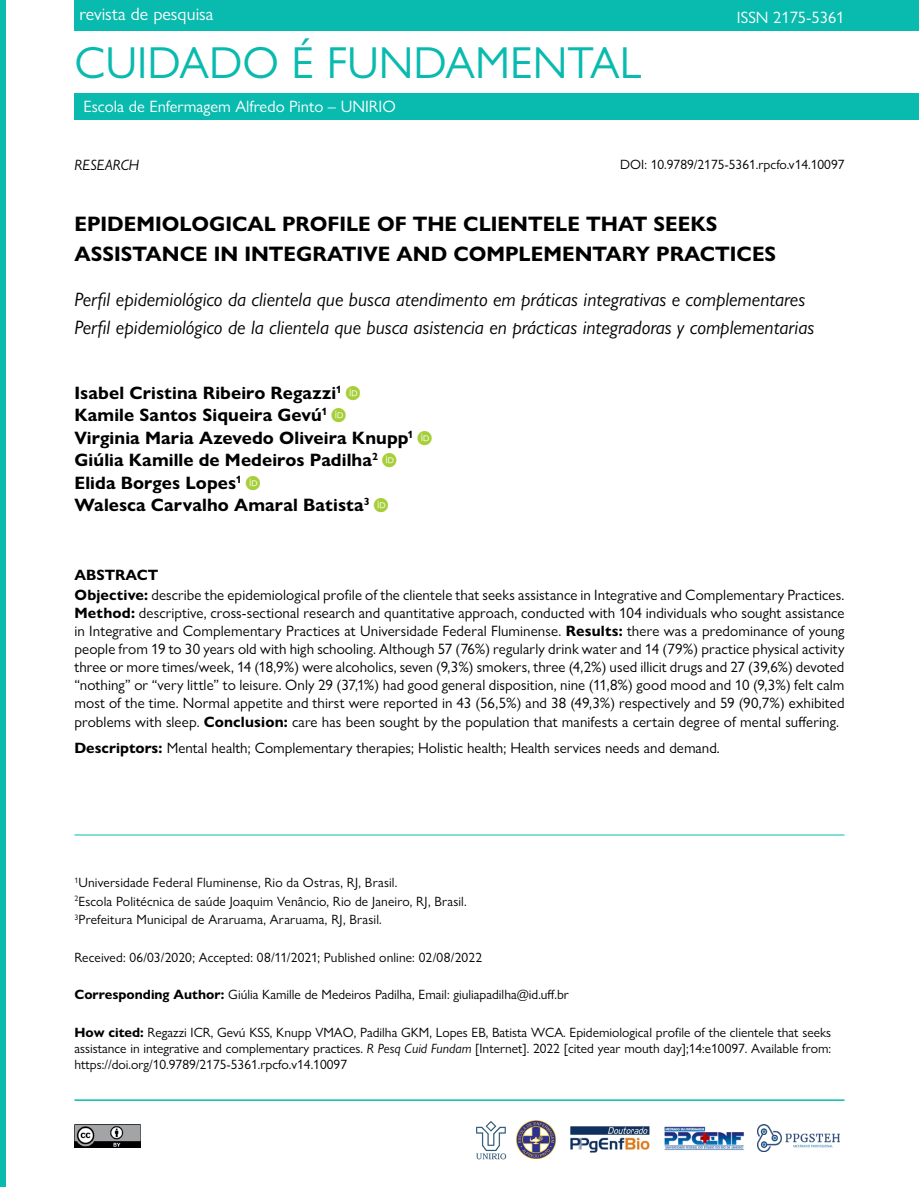
<style>
.page{position:relative;width:919px;height:1187px;background:#fff}
.page>*{position:absolute;margin:0;border:0;box-sizing:border-box;transform-origin:0 0}
.t1{font:45px "Gill Sans Nova";color:#09baae}
.t2{font:700 21px/30px "Gill Sans Nova";color:#000}
.t3{font:italic 19.5px/27.6px "Gill Sans Nova";color:#000}
.t4{font:700 18px/22.5px "Gill Sans Nova";letter-spacing:.005em;color:#000}
.t5{font:18px "Gill Sans Nova";color:#fff}
.t6{font:16.5px "Gill Sans Nova";color:#fff}
.t7{font:15px/18px "Gill Sans Nova";letter-spacing:.005em;color:#000}
.t8{font:italic 15px "Gill Sans Nova";color:#000}
.t9{font:13.5px/18.3px "Gill Sans Nova";letter-spacing:.005em;color:#000}
.s1{font-weight:700}
.s2{font-style:italic}
</style>
<div class="page">
<div style="left:74px;top:0;width:844px;height:31px;background:#09baae"></div>
<div style="left:74px;top:93px;width:844px;height:27px;background:#09baae"></div>
<div style="left:0;top:0;width:5px;height:1186px;background:#09baae"></div>
<img style="left:74px;top:1124px;width:66px;height:23px">
<hr style="left:74px;top:1099px;width:770px;height:1px;background:#09baae">
<img style="left:476px;top:1121px;width:31px;height:39px">
<img style="left:570px;top:1126px;width:80px;height:27px">
<img style="left:664px;top:1126px;width:80px;height:24px">
<img style="left:516px;top:1120px;width:39px;height:38px">
<img style="left:757px;top:1124px;width:82px;height:27px">
<hr style="left:74px;top:834px;width:770px;height:1px;background:#09baae">
<p class="t5" style="left:79px;top:3px;width:135px">revista de pesquisa</p>
<h1 class="t1" style="left:74px;top:35px;width:568px">CUIDADO É FUNDAMENTAL</h1>
<p class="t6" style="left:84px;top:97px;width:313px">Escola de Enfermagem Alfredo Pinto – UNIRIO</p>
<p class="t6" style="left:736px;top:7px;width:109px">ISSN 2175-5361</p>
<p class="t8" style="left:74px;top:156px;width:66px">RESEARCH</p>
<p class="t9" style="left:620px;top:155px;width:226px">DOI: 10.9789/2175-5361.rpcfo.v14.10097</p>
<h2 class="t2" style="left:74px;top:209px;width:703px">EPIDEMIOLOGICAL PROFILE OF THE CLIENTELE THAT SEEKS<br>ASSISTANCE IN INTEGRATIVE AND COMPLEMENTARY PRACTICES</h2>
<h3 class="t3" style="left:74px;top:285px;width:741px">Perfil epidemiológico da clientela que busca atendimento em práticas integrativas e complementares<br>Perfil epidemiológico de la clientela que busca asistencia en prácticas integradoras y complementarias</h3>
<p class="t4" style="left:74px;top:381px;width:340px">Isabel Cristina Ribeiro Regazzi<sup>1<br></sup>Kamile Santos Siqueira Gevú<sup>1<br></sup>Virginia Maria Azevedo Oliveira Knupp<sup>1<br></sup>Giúlia Kamille de Medeiros Padilha<sup>2<br></sup>Elida Borges Lopes<sup>1<br></sup>Walesca Carvalho Amaral Batista<sup>3</sup></p>
<p class="t7" style="left:74px;top:565px;width:771px;line-height:20.1px"><span class="s1">ABSTRACT<br>Objective:</span> describe the epidemiological profile of the clientele that seeks assistance in Integrative and Complementary Practices.</p>
<p class="t7" style="left:74px;top:604px;width:771px;text-align:justify"><span class="s1">Method:</span> descriptive, cross-sectional research and quantitative approach, conducted with 104 individuals who sought assistance in Integrative and Complementary Practices at Universidade Federal Fluminense. <span class="s1">Results:</span> there was a predominance of young people from 19 to 30 years old with high schooling. Although 57 (76%) regularly drink water and 14 (79%) practice physical activity three or more times/week, 14 (18,9%) were alcoholics, seven (9,3%) smokers, three (4,2%) used illicit drugs and 27 (39,6%) devoted “nothing” or “very little” to leisure. Only 29 (37,1%) had good general disposition, nine (11,8%) good mood and 10 (9,3%) felt calm most of the time. Normal appetite and thirst were reported in 43 (56,5%) and 38 (49,3%) respectively and 59 (90,7%) exhibited problems with sleep. <span class="s1">Conclusion:</span> care has been sought by the population that manifests a certain degree of mental suffering.</p>
<p class="t7" style="left:74px;top:738px;width:647px"><span class="s1">Descriptors:</span> Mental health; Complementary therapies; Holistic health; Health services needs and demand.</p>
<p class="t9" style="left:74px;top:873px;width:394px"><sup>1</sup>Universidade Federal Fluminense, Rio da Ostras, RJ, Brasil.<br><sup>2</sup>Escola Politécnica de saúde Joaquim Venâncio, Rio de Janeiro, RJ, Brasil.<br><sup>3</sup>Prefeitura Municipal de Araruama, Araruama, RJ, Brasil.</p>
<p class="t9" style="left:74px;top:947px;width:409px">Received: 06/03/2020; Accepted: 08/11/2021; Published online: 02/08/2022</p>
<p class="t9" style="left:74px;top:985px;width:496px"><span class="s1">Corresponding Author:</span> Giúlia Kamille de Medeiros Padilha, Email: giuliapadilha@id.uff.br</p>
<p class="t9" style="left:74px;top:1023px;width:758px;line-height:16.2px;text-align:justify"><span class="s1">How cited:</span> Regazzi ICR, Gevú KSS, Knupp VMAO, Padilha GKM, Lopes EB, Batista WCA. Epidemiological profile of the clientele that seeks assistance in integrative and complementary practices. <span class="s2">R Pesq Cuid Fundam</span> [Internet]. 2022 [cited year mouth day];14:e10097. Available from: https://doi.org/10.9789/2175-5361.rpcfo.v14.10097</p>
</div>
